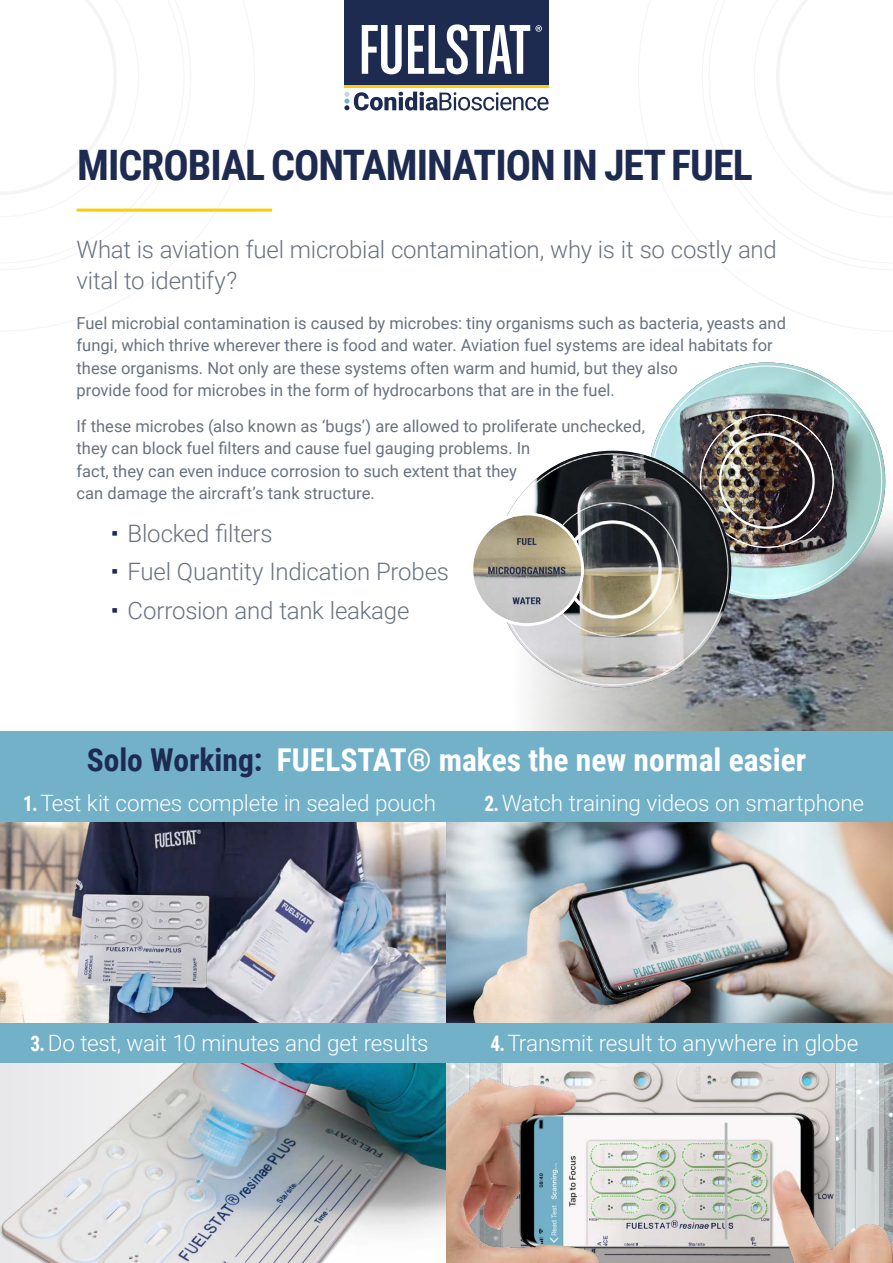
<style>
.page{position:relative;width:893px;height:1263px;background:#fff}
.page>*{position:absolute;margin:0;border:0;box-sizing:border-box;transform-origin:0 0}
.t1{font:700 42px "Roboto Condensed";letter-spacing:-.025em;color:#1e2b50}
.t2{font:700 31.5px "Roboto Condensed";color:#fff}
.t3{font:300 24px/38.5px "Roboto";letter-spacing:-.01em;color:#687280}
.t4{font:300 22.5px "Roboto";letter-spacing:-.01em;color:#fff}
.t5{font:16.5px/22.5px "Roboto";color:#687280}
.s1{color:#1e2b50}
.s2{font-family:"Roboto Condensed";font-weight:700;font-size:21.3px}
</style>
<div class="page">
<div style="left:344px;top:0;width:205px;height:51px;background:#1e2b50"></div>
<div style="left:344px;top:9px;width:205px;height:77px;background:#1e2b50"></div>
<hr style="left:344px;top:86px;width:205px;height:2px;background:#fecb04">
<svg style="left:362px;top:25px;width:40px;height:49px"></svg>
<svg style="left:408px;top:24px;width:134px;height:50px"></svg>
<svg style="left:344px;top:92px;width:205px;height:19px"></svg>
<img style="left:510px;top:492px;width:383px;height:239px">
<img style="left:648px;top:362px;width:237px;height:237px;border-radius:118px">
<img style="left:719px;top:433px;width:96px;height:96px">
<img style="left:494px;top:451px;width:237px;height:237px;border-radius:118px">
<img style="left:471px;top:513px;width:113px;height:113px;border-radius:57px">
<div style="left:471px;top:513px;width:113px;height:113px;border:3px solid #fff;border-radius:50%"></div>
<img style="left:0;top:822px;width:446px;height:201px">
<img style="left:446px;top:822px;width:446px;height:201px">
<img style="left:0;top:1062px;width:446px;height:201px">
<img style="left:504px;top:1062px;width:331px;height:16px">
<img style="left:446px;top:1078px;width:446px;height:185px">
<hr style="left:77px;top:209px;width:195px;height:3px;background:#fecb04">
<div style="left:0;top:731px;width:893px;height:56px;background:#72b1c8"></div>
<div style="left:0;top:782px;width:446px;height:40px;background:#72b1c8"></div>
<div style="left:0;top:1023px;width:446px;height:39px;background:#72b1c8"></div>
<div style="left:446px;top:782px;width:447px;height:40px;background:#72b1c8"></div>
<div style="left:446px;top:1023px;width:447px;height:39px;background:#72b1c8"></div>
<hr style="left:892px;top:731px;width:1px;height:532px;background:#f0f4f7">
<h1 class="t1" style="left:77px;top:136px;width:677px">MICROBIAL CONTAMINATION IN JET FUEL</h1>
<h3 class="t3" style="left:77px;top:233px;width:702px;line-height:31.5px">What is aviation fuel microbial contamination, why is it so costly and vital to identify?</h3>
<p class="t5" style="left:77px;top:311px;width:711px">Fuel microbial contamination is caused by microbes: tiny organisms such as bacteria, yeasts and fungi, which thrive wherever there is food and water. Aviation fuel systems are ideal habitats for these organisms. Not only are these systems often warm and humid, but they also<br>provide food for microbes in the form of hydrocarbons that are in the fuel.</p>
<p class="t5" style="left:77px;top:414px;width:570px">If these microbes (also known as ‘bugs’) are allowed to proliferate unchecked, they can block fuel filters and cause fuel gauging problems. In<br>fact, they can even induce corrosion to such extent that they<br>can damage the aircraft’s tank structure.</p>
<h3 class="t3" style="left:128px;top:513px;width:323px">Blocked filters<br>Fuel Quantity Indication Probes<br>Corrosion and tank leakage</h3>
<h2 class="t2" style="left:87px;top:738px;width:721px"><span class="s1">Solo Working:</span> FUELSTAT® makes the new normal easier</h2>
<h3 class="t4" style="left:23px;top:787px;width:414px"><span class="s2">1.</span> Test kit comes complete in sealed pouch</h3>
<h3 class="t4" style="left:484px;top:787px;width:381px"><span class="s2">2.</span> Watch training videos on smartphone</h3>
<h3 class="t4" style="left:31px;top:1027px;width:400px"><span class="s2">3.</span> Do test, wait 10 minutes and get results</h3>
<h3 class="t4" style="left:490px;top:1027px;width:369px"><span class="s2">4.</span> Transmit result to anywhere in globe</h3>
</div>
